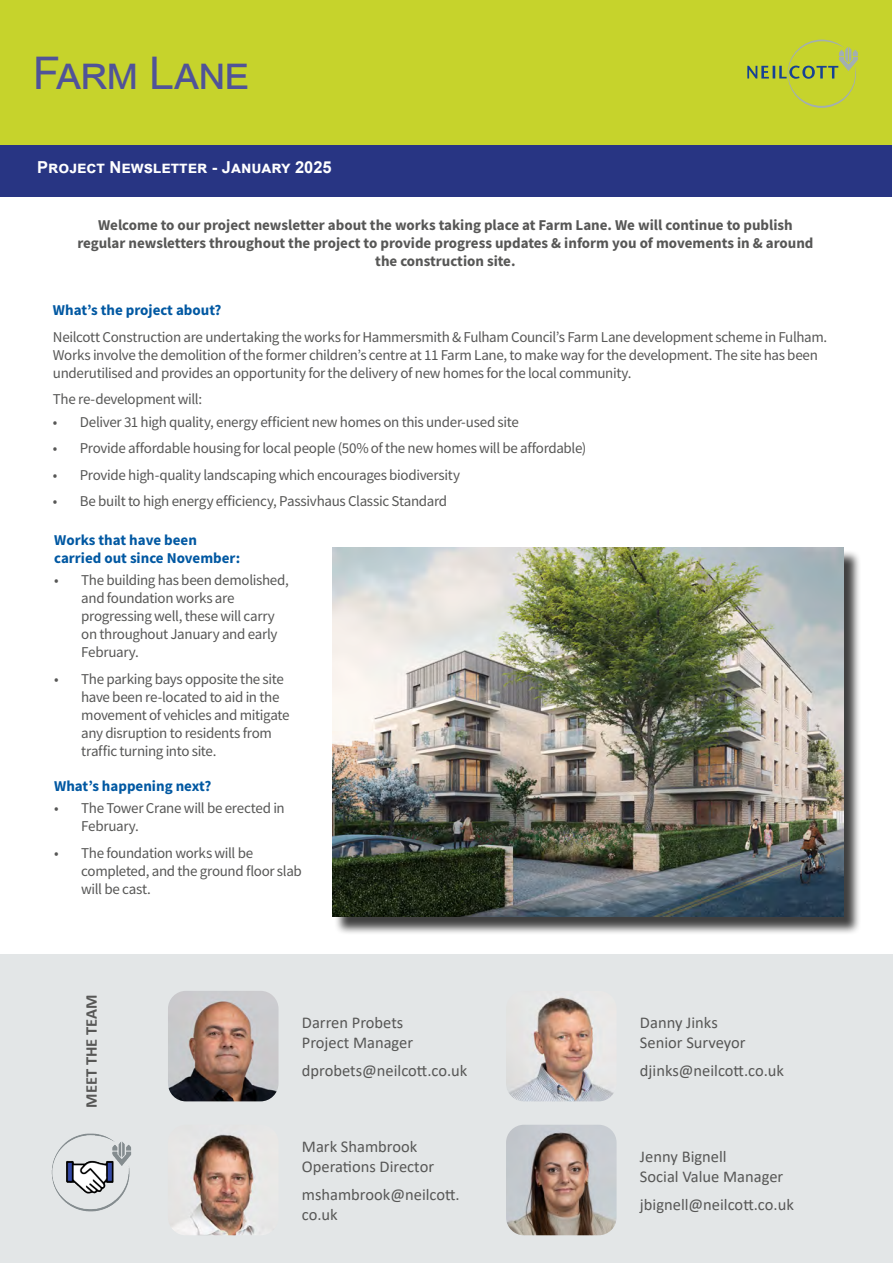
<style>
.page{position:relative;width:893px;height:1263px;background:#fff}
.page>*{position:absolute;margin:0;border:0;box-sizing:border-box;transform-origin:0 0}
.t1{font:45px "Arial";letter-spacing:-.025em;color:#505398}
.t2{font:16.5px/19.8px "Calibri";color:#575756}
.t3{font:700 16.5px "Arial";color:#fff}
.t4{font:700 16.5px "Calibri";color:#575756}
.t5{font:15px/18px "Source Sans Pro";letter-spacing:-.02em;color:#575756}
.t6{font:700 15px/18px "Source Sans Pro";color:#575756;text-align:center}
.t7{font:700 15px/18px "Source Sans Pro";color:#0058a2}
</style>
<div class="page">
<div style="left:0;top:145px;width:892px;height:52px;background:#283583"></div>
<div style="left:0;top:955px;width:893px;height:308px;background:#e3e6e7"></div>
<img style="left:51px;top:1133px;width:81px;height:79px">
<img style="left:168px;top:991px;width:111px;height:110px">
<img style="left:171px;top:1134px;width:92px;height:101px">
<div style="left:0;top:0;width:892px;height:145px;background:#c6d32c"></div>
<svg style="left:747px;top:40px;width:111px;height:68px"></svg>
<img style="left:506px;top:997px;width:108px;height:104px">
<img style="left:506px;top:1125px;width:111px;height:110px">
<div style="left:334px;top:549px;width:528px;height:386px;background:#000;opacity:.75"></div>
<img style="left:332px;top:547px;width:511px;height:370px">
<h1 class="t1" style="left:33px;top:42px;width:218px">Farm Lane</h1>
<p class="t3" style="left:37px;top:155px;width:296px">Project Newsletter - January 2025</p>
<p class="t6" style="left:77px;top:216px;width:738px">Welcome to our project newsletter about the works taking place at Farm Lane. We will continue to publish regular newsletters throughout the project to provide progress updates &amp; inform you of movements in &amp; around the construction site.</p>
<p class="t7" style="left:53px;top:301px;width:170px">What’s the project about?</p>
<p class="t5" style="left:53px;top:328px;width:776px">Neilcott Construction are undertaking the works for Hammersmith &amp; Fulham Council’s Farm Lane development scheme in Fulham.<br>Works involve the demolition of the former children’s centre at 11 Farm Lane, to make way for the development. The site has been underutilised and provides an opportunity for the delivery of new homes for the local community.</p>
<p class="t5" style="left:53px;top:390px;width:151px">The re-development will:</p>
<p class="t5" style="left:53px;top:412px;width:467px">• Deliver 31 high quality, energy efficient new homes on this under-used site</p>
<p class="t5" style="left:53px;top:439px;width:535px">• Provide affordable housing for local people (50% of the new homes will be affordable)</p>
<p class="t5" style="left:53px;top:465px;width:409px">• Provide high-quality landscaping which encourages biodiversity</p>
<p class="t5" style="left:53px;top:492px;width:396px">• Be built to high energy efficiency, Passivhaus Classic Standard</p>
<p class="t7" style="left:54px;top:531px;width:187px">Works that have been carried out since November:</p>
<p class="t5" style="left:81px;top:571px;width:209px;text-indent:-27px">• The building has been demolished, and foundation works are progressing well, these will carry on throughout January and early<br>February.</p>
<p class="t5" style="left:81px;top:670px;width:210px;text-indent:-27px">• The parking bays opposite the site have been re-located to aid in the movement of vehicles and mitigate any disruption to residents from traffic turning into site.</p>
<p class="t7" style="left:54px;top:776px;width:159px">What’s happening next?</p>
<p class="t5" style="left:81px;top:799px;width:205px;text-indent:-27px">• The Tower Crane will be erected in<br>February.</p>
<p class="t5" style="left:81px;top:843px;width:222px;text-indent:-27px">• The foundation works will be completed, and the ground floor slab will be cast.</p>
<p class="t4" style="left:80px;top:1108px;width:115px;rotate:-90deg">MEET THE TEAM</p>
<p class="t2" style="left:302px;top:1012px;width:113px">Darren Probets<br>Project Manager</p>
<p class="t2" style="left:302px;top:1060px;width:167px">dprobets@neilcott.co.uk</p>
<p class="t2" style="left:302px;top:1136px;width:134px">Mark Shambrook<br>Operations Director</p>
<p class="t2" style="left:302px;top:1184px;width:159px">mshambrook@neilcott. co.uk</p>
<p class="t2" style="left:640px;top:1012px;width:107px">Danny Jinks<br>Senior Surveyor</p>
<p class="t2" style="left:640px;top:1060px;width:146px">djinks@neilcott.co.uk</p>
<p class="t2" style="left:640px;top:1146px;width:145px">Jenny Bignell<br>Social Value Manager</p>
<p class="t2" style="left:640px;top:1194px;width:155px">jbignell@neilcott.co.uk</p>
</div>
